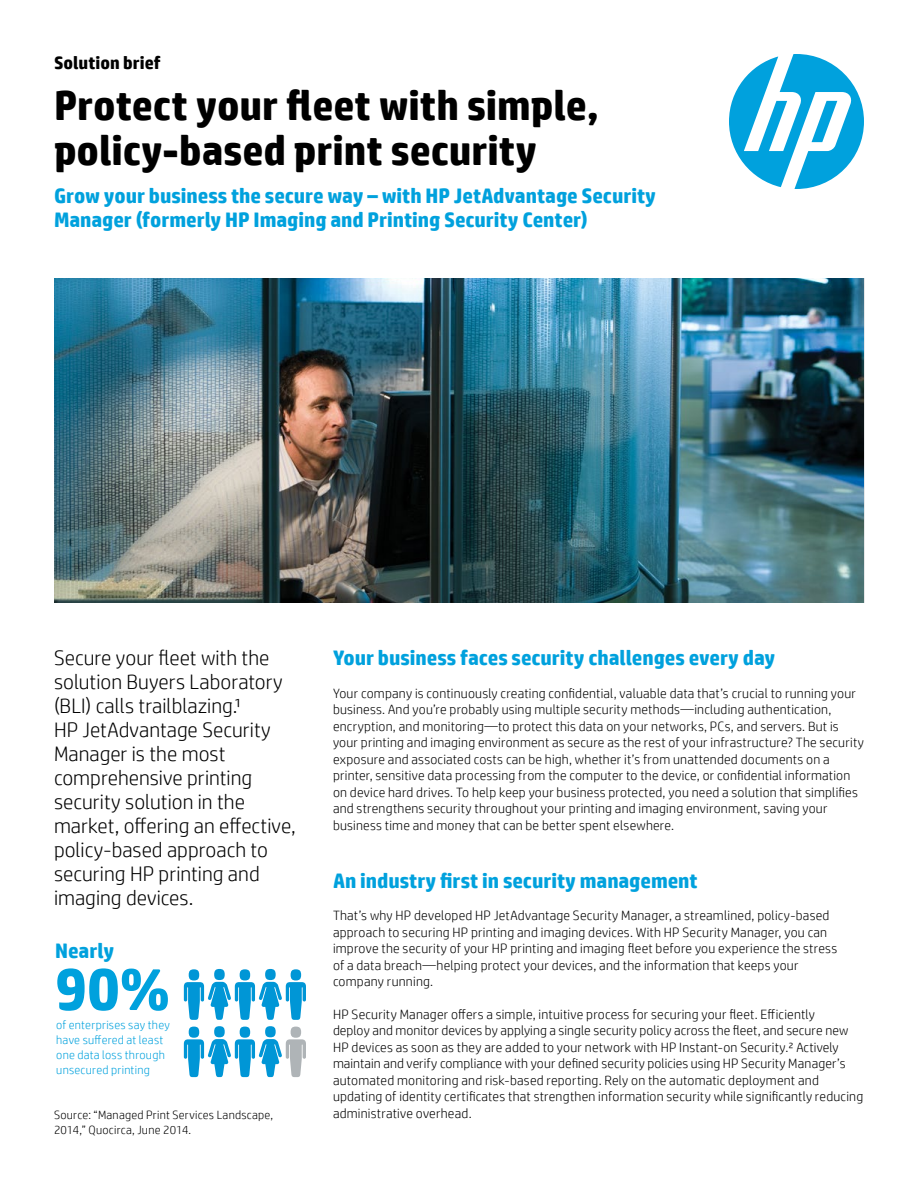
<style>
.page{position:relative;width:918px;height:1188px;background:#fff}
.page>*{position:absolute;margin:0;border:0;box-sizing:border-box;transform-origin:0 0}
.t1{font:700 60px "HP Simplified";color:#00a1dd}
.t2{font:700 42px/45px "HP Simplified";color:#000}
.t3{font:300 21px/24px "HP Simplified";color:#000}
.t4{font:700 21px/24px "HP Simplified";color:#00a1dd}
.t5{font:700 18px "HP Simplified";color:#000}
.t6{font:300 13.5px/16.5px "HP Simplified";letter-spacing:.015em;color:#000}
.t7{font:300 12px/15px "HP Simplified";letter-spacing:.02em;color:#00a1dd}
.t8{font:300 12px/15px "HP Simplified";letter-spacing:.02em;color:#000}
</style>
<div class="page">
<svg style="left:729px;top:54px;width:135px;height:135px"></svg>
<img style="left:54px;top:278px;width:810px;height:324px">
<div style="left:189px;top:969px;width:10px;height:11px;background:#0096d6;border-radius:50%"></div>
<div style="left:189px;top:1027px;width:10px;height:11px;background:#0096d6;border-radius:50%"></div>
<div style="left:291px;top:969px;width:10px;height:11px;background:#0096d6;border-radius:50%"></div>
<div style="left:291px;top:1027px;width:10px;height:11px;background:#afb4b7;border-radius:50%"></div>
<div style="left:240px;top:969px;width:10px;height:11px;background:#0096d6;border-radius:50%"></div>
<div style="left:240px;top:1027px;width:10px;height:11px;background:#0096d6;border-radius:50%"></div>
<div style="left:214px;top:969px;width:11px;height:11px;background:#0096d6;border-radius:50%"></div>
<div style="left:214px;top:1026px;width:11px;height:11px;background:#0096d6;border-radius:50%"></div>
<svg style="left:184px;top:982px;width:122px;height:38px"></svg>
<div style="left:265px;top:969px;width:11px;height:11px;background:#0096d6;border-radius:50%"></div>
<svg style="left:184px;top:1039px;width:122px;height:38px"></svg>
<div style="left:265px;top:1026px;width:11px;height:11px;background:#0096d6;border-radius:50%"></div>
<h3 class="t5" style="left:54px;top:51px;width:108px">Solution brief</h3>
<h2 class="t2" style="left:54px;top:83px;width:547px">Protect your fleet with simple, policy-based print security</h2>
<h3 class="t4" style="left:54px;top:183px;width:604px">Grow your business the secure way – with HP JetAdvantage Security<br>Manager (formerly HP Imaging and Printing Security Center)</h3>
<p class="t3" style="left:54px;top:645px;width:243px">Secure your fleet with the solution Buyers Laboratory (BLI) calls trailblazing.¹<br>HP JetAdvantage Security<br>Manager is the most comprehensive printing security solution in the market, offering an effective, policy-based approach to securing HP printing and imaging devices.</p>
<h3 class="t4" style="left:55px;top:938px;width:61px">Nearly</h3>
<h1 class="t1" style="left:55px;top:950px;width:116px">90%</h1>
<p class="t7" style="left:56px;top:1017px;width:115px">of enterprises say they have suffered at least one data loss through unsecured printing</p>
<p class="t8" style="left:54px;top:1107px;width:221px">Source: “Managed Print Services Landscape,<br>2014,” Quocirca, June 2014.</p>
<h3 class="t4" style="left:333px;top:646px;width:444px">Your business faces security challenges every day</h3>
<p class="t6" style="left:333px;top:684px;width:533px">Your company is continuously creating confidential, valuable data that’s crucial to running your business. And you’re probably using multiple security methods—including authentication, encryption, and monitoring—to protect this data on your networks, PCs, and servers. But is your printing and imaging environment as secure as the rest of your infrastructure? The security exposure and associated costs can be high, whether it’s from unattended documents on a printer, sensitive data processing from the computer to the device, or confidential information on device hard drives. To help keep your business protected, you need a solution that simplifies and strengthens security throughout your printing and imaging environment, saving your business time and money that can be better spent elsewhere.</p>
<h3 class="t4" style="left:333px;top:868px;width:366px">An industry first in security management</h3>
<p class="t6" style="left:333px;top:907px;width:506px">That’s why HP developed HP JetAdvantage Security Manager, a streamlined, policy-based approach to securing HP printing and imaging devices. With HP Security Manager, you can improve the security of your HP printing and imaging fleet before you experience the stress of a data breach—helping protect your devices, and the information that keeps your company running.</p>
<p class="t6" style="left:333px;top:1006px;width:532px">HP Security Manager offers a simple, intuitive process for securing your fleet. Efficiently<br>deploy and monitor devices by applying a single security policy across the fleet, and secure new HP devices as soon as they are added to your network with HP Instant-on Security.² Actively maintain and verify compliance with your defined security policies using HP Security Manager’s automated monitoring and risk-based reporting. Rely on the automatic deployment and updating of identity certificates that strengthen information security while significantly reducing administrative overhead.</p>
</div>
